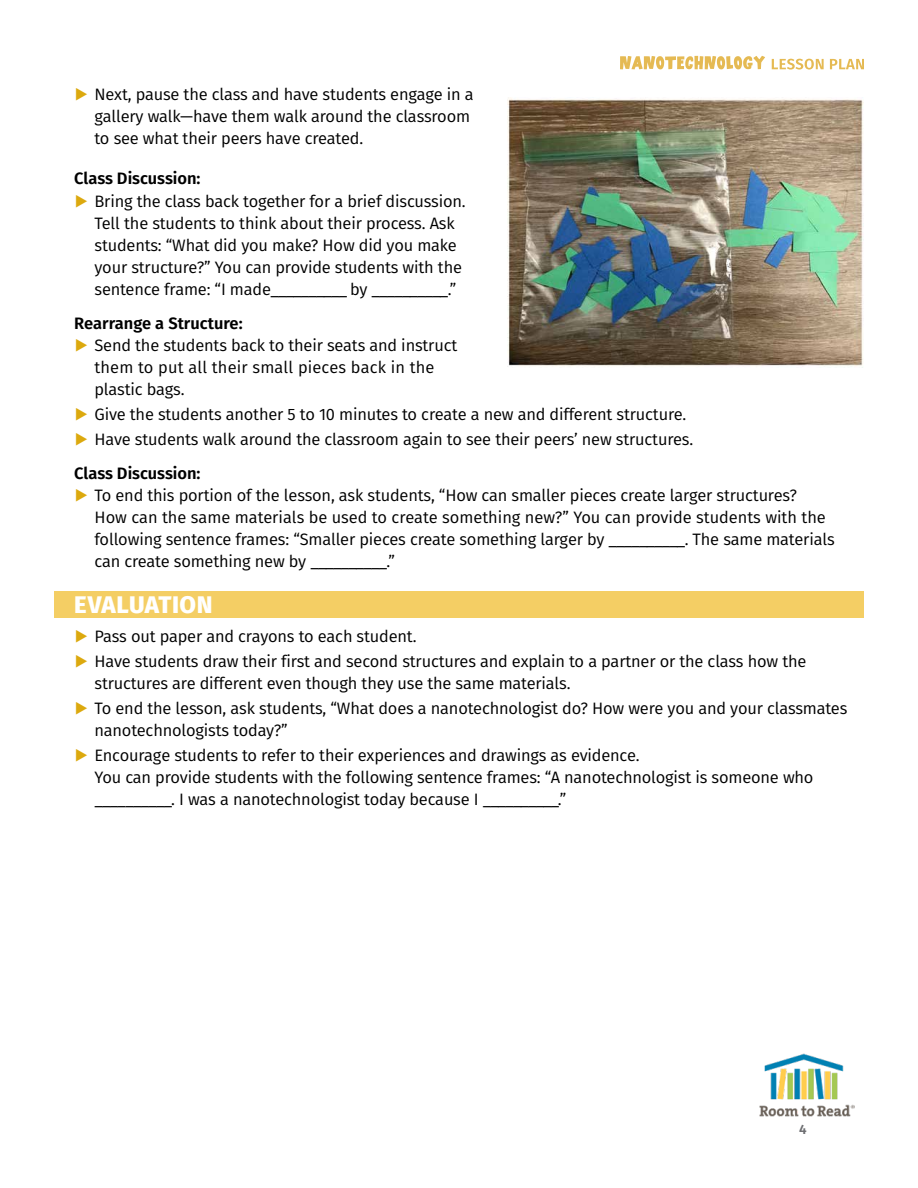
<style>
.page{position:relative;width:918px;height:1188px;background:#fff}
.page>*{position:absolute;margin:0;border:0;box-sizing:border-box;transform-origin:0 0}
.t1{font:800 24px "Fira Sans";letter-spacing:.02em;color:#fff}
.t2{font:16.5px/24.9px "Fira Sans";letter-spacing:-.01em;color:#000}
.t3{font:600 16.5px "Fira Sans";color:#000}
.t4{font:16.5px "Fira Sans";letter-spacing:.01em;color:#000}
.t5{font:600 13.5px "Fira Sans";color:#6d6e71}
.s1{font-weight:700;color:#dca90e}
</style>
<div class="page">
<div style="left:54px;top:591px;width:810px;height:27px;background:#f4ce64"></div>
<img style="left:759px;top:1053px;width:96px;height:64px">
<img style="left:508px;top:97px;width:356px;height:271px">
<svg style="left:620px;top:56px;width:244px;height:14px"></svg>
<p class="t2" style="left:94px;top:82px;width:381px;line-height:22.2px;text-indent:-20px"><span class="s1">▶</span> Next, pause the class and have students engage in a gallery walk—have them walk around the classroom to see what their peers have created.</p>
<p class="t3" style="left:74px;top:165px;width:128px">Class Discussion:</p>
<p class="t2" style="left:74px;top:188px;width:393px"><span class="s1">▶</span> Bring the class back together for a brief discussion.</p>
<p class="t2" style="left:94px;top:210px;width:362px">Tell the students to think about their process. Ask</p>
<p class="t2" style="left:94px;top:232px;width:364px">students: “What did you make? How did you make</p>
<p class="t2" style="left:94px;top:254px;width:369px">your structure?” You can provide students with the</p>
<p class="t2" style="left:94px;top:277px;width:363px">sentence frame: “I made__________ by __________.”</p>
<p class="t3" style="left:74px;top:310px;width:170px">Rearrange a Structure:</p>
<p class="t2" style="left:74px;top:332px;width:385px"><span class="s1">▶</span> Send the students back to their seats and instruct</p>
<p class="t4" style="left:94px;top:355px;width:341px">them to put all their small pieces back in the</p>
<p class="t2" style="left:94px;top:377px;width:92px">plastic bags.</p>
<p class="t2" style="left:74px;top:402px;width:620px"><span class="s1">▶</span> Give the students another 5 to 10 minutes to create a new and different structure. <span class="s1">▶</span> Have students walk around the classroom again to see their peers’ new structures.</p>
<p class="t3" style="left:74px;top:460px;width:128px">Class Discussion:</p>
<p class="t2" style="left:74px;top:482px;width:724px"><span class="s1">▶</span> To end this portion of the lesson, ask students, “How can smaller pieces create larger structures?</p>
<p class="t2" style="left:94px;top:504px;width:733px">How can the same materials be used to create something new?” You can provide students with the</p>
<p class="t2" style="left:94px;top:527px;width:742px">following sentence frames: “Smaller pieces create something larger by __________. The same materials</p>
<p class="t2" style="left:94px;top:549px;width:302px">can create something new by __________.”</p>
<h1 class="t1" style="left:74px;top:584px;width:140px">EVALUATION</h1>
<p class="t2" style="left:74px;top:624px;width:734px"><span class="s1">▶</span> Pass out paper and crayons to each student.<br><span class="s1">▶</span> Have students draw their first and second structures and explain to a partner or the class how the</p>
<p class="t2" style="left:74px;top:671px;width:775px;text-indent:20px">structures are different even though they use the same materials.<br><span class="s1">▶</span> To end the lesson, ask students, “What does a nanotechnologist do? How were you and your classmates</p>
<p class="t2" style="left:74px;top:718px;width:567px;text-indent:20px">nanotechnologists today?”<br><span class="s1">▶</span> Encourage students to refer to their experiences and drawings as evidence.</p>
<p class="t2" style="left:94px;top:766px;width:721px;line-height:22.2px">You can provide students with the following sentence frames: “A nanotechnologist is someone who __________. I was a nanotechnologist today because I __________.”</p>
<p class="t5" style="left:799px;top:1118px;width:9px">4</p>
</div>
